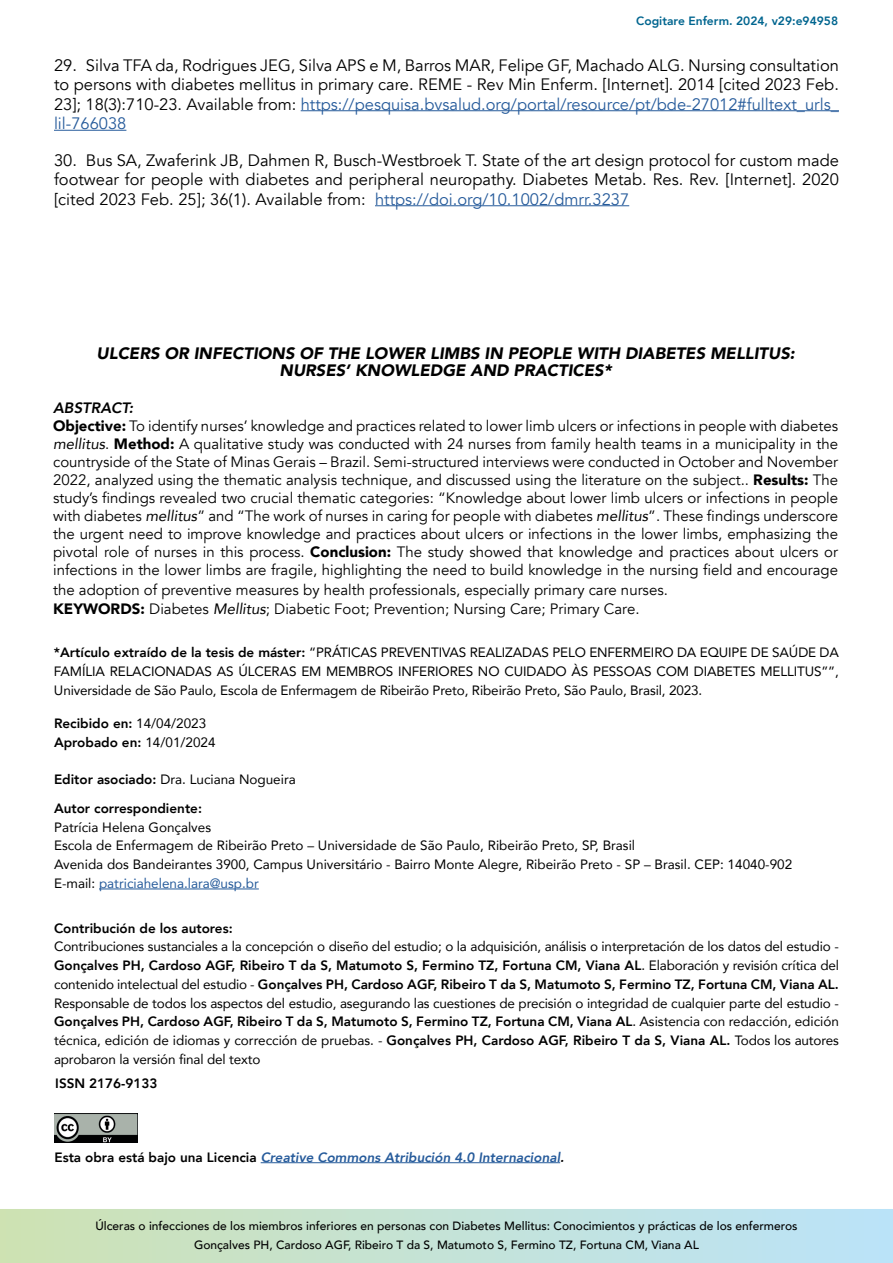
<style>
.page{position:relative;width:893px;height:1263px;background:#fff}
.page>*{position:absolute;margin:0;border:0;box-sizing:border-box;transform-origin:0 0}
.t1{font:16.5px/19.5px "Avenir";color:#000;text-align:justify}
.t2{font:italic 900 16.5px/16.5px "Avenir";color:#000;text-align:center}
.t3{font:15px/18px "Avenir";color:#000}
.t4{font:13.5px/18.8px "Avenir";color:#000;text-align:justify}
.t5{font:800 13.5px/18.8px "Avenir";color:#000}
.t6{font:italic 800 13.5px "Avenir";color:#265b9b}
.t7{font:500 12px/18.6px "Avenir";color:#000;text-align:center}
.t8{font:800 12px "Avenir";color:#00658f}
.s1{color:#265b9b}
.s2{font-weight:800;font-style:italic}
.s3{font-weight:900}
.s4{font-style:italic}
.s5{font-weight:800}
.s6{font-weight:400}
.s7{font-style:normal;color:#000}
.s8{color:#000}
</style>
<div class="page">
<svg style="left:0;top:1209px;width:893px;height:54px"></svg>
<hr style="left:301px;top:110px;width:538px;height:1px;background:#265b9b">
<hr style="left:54px;top:130px;width:72px;height:1px;background:#265b9b">
<hr style="left:375px;top:205px;width:254px;height:1px;background:#265b9b">
<hr style="left:99px;top:889px;width:160px;height:1px;background:#265b9b">
<img style="left:54px;top:1114px;width:84px;height:29px">
<hr style="left:261px;top:1162px;width:299px;height:1px;background:#265b9b">
<p class="t8" style="left:636px;top:12px;width:203px">Cogitare Enferm. 2024, v29:e94958</p>
<p class="t1" style="left:54px;top:55px;width:786px">29. Silva TFA da, Rodrigues JEG, Silva APS e M, Barros MAR, Felipe GF, Machado ALG. Nursing consultation to persons with diabetes mellitus in primary care. REME - Rev Min Enferm. [Internet]. 2014 [cited 2023 Feb.<br>23]; 18(3):710-23. Available from: <span class="s1">https://pesquisa.bvsalud.org/portal/resource/pt/bde-27012#fulltext_urls_ lil-766038</span></p>
<p class="t1" style="left:54px;top:150px;width:786px">30. Bus SA, Zwaferink JB, Dahmen R, Busch-Westbroek T. State of the art design protocol for custom made footwear for people with diabetes and peripheral neuropathy. Diabetes Metab. Res. Rev. [Internet]. 2020 [cited 2023 Feb. 25]; 36(1). Available from: <span class="s1">https://doi.org/10.1002/dmrr.3237</span></p>
<p class="t2" style="left:97px;top:345px;width:700px">ULCERS OR INFECTIONS OF THE LOWER LIMBS IN PEOPLE WITH DIABETES MELLITUS:<br>NURSES’ KNOWLEDGE AND PRACTICES*</p>
<p class="t3" style="left:53px;top:399px;width:786px"><span class="s2">ABSTRACT:<br></span><span class="s3">Objective:</span> To identify nurses’ knowledge and practices related to lower limb ulcers or infections in people with diabetes <span class="s4">mellitus</span>. <span class="s3">Method:</span> A qualitative study was conducted with 24 nurses from family health teams in a municipality in the countryside of the State of Minas Gerais – Brazil. Semi-structured interviews were conducted in October and November 2022, analyzed using the thematic analysis technique, and discussed using the literature on the subject.. <span class="s3">Results:</span> The study’s findings revealed two crucial thematic categories: “Knowledge about lower limb ulcers or infections in people with diabetes <span class="s4">mellitus</span>” and “The work of nurses in caring for people with diabetes <span class="s4">mellitus</span>”. These findings underscore the urgent need to improve knowledge and practices about ulcers or infections in the lower limbs, emphasizing the pivotal role of nurses in this process. <span class="s3">Conclusion:</span> The study showed that knowledge and practices about ulcers or infections in the lower limbs are fragile, highlighting the need to build knowledge in the nursing field and encourage</p>
<p class="t3" style="left:53px;top:580px;width:616px;line-height:19.5px">the adoption of preventive measures by health professionals, especially primary care nurses.<br><span class="s3">KEYWORDS:</span> Diabetes <span class="s4">Mellitus</span>; Diabetic Foot; Prevention; Nursing Care; Primary Care.</p>
<p class="t4" style="left:54px;top:643px;width:786px"><span class="s5">*Artículo extraído de la tesis de máster:</span> “PRÁTICAS PREVENTIVAS REALIZADAS PELO ENFERMEIRO DA EQUIPE DE SAÚDE DA FAMÍLIA RELACIONADAS AS ÚLCERAS EM MEMBROS INFERIORES NO CUIDADO ÀS PESSOAS COM DIABETES MELLITUS””, Universidade de São Paulo, Escola de Enfermagem de Ribeirão Preto, Ribeirão Preto, São Paulo, Brasil, 2023.</p>
<p class="t5" style="left:54px;top:714px;width:163px">Recibido en: <span class="s6">14/04/2023<br></span>Aprobado en: <span class="s6">14/01/2024</span></p>
<p class="t4" style="left:54px;top:770px;width:243px"><span class="s5">Editor asociado:</span> Dra. Luciana Nogueira</p>
<p class="t5" style="left:54px;top:799px;width:149px">Autor correspondiente:</p>
<p class="t4" style="left:54px;top:817px;width:740px;text-align:left">Patrícia Helena Gonçalves<br>Escola de Enfermagem de Ribeirão Preto – Universidade de São Paulo, Ribeirão Preto, SP, Brasil<br>Avenida dos Bandeirantes 3900, Campus Universitário - Bairro Monte Alegre, Ribeirão Preto - SP – Brasil. CEP: 14040-902<br>E-mail: <span class="s1">patriciahelena.lara@usp.br</span></p>
<p class="t5" style="left:54px;top:918px;width:180px">Contribución de los autores:</p>
<p class="t4" style="left:54px;top:937px;width:787px">Contribuciones sustanciales a la concepción o diseño del estudio; o la adquisición, análisis o interpretación de los datos del estudio - <span class="s5">Gonçalves PH, Cardoso AGF, Ribeiro T da S, Matumoto S, Fermino TZ, Fortuna CM, Viana AL</span>. Elaboración y revisión crítica del contenido intelectual del estudio - <span class="s5">Gonçalves PH, Cardoso AGF, Ribeiro T da S, Matumoto S, Fermino TZ, Fortuna CM, Viana AL.<br></span>Responsable de todos los aspectos del estudio, asegurando las cuestiones de precisión o integridad de cualquier parte del estudio - <span class="s5">Gonçalves PH, Cardoso AGF, Ribeiro T da S, Matumoto S, Fermino TZ, Fortuna CM, Viana AL</span>. Asistencia con redacción, edición técnica, edición de idiomas y corrección de pruebas. - <span class="s5">Gonçalves PH, Cardoso AGF, Ribeiro T da S, Viana AL.</span> Todos los autores aprobaron la versión final del texto</p>
<p class="t5" style="left:55px;top:1074px;width:104px">ISSN 2176-9133</p>
<p class="t6" style="left:54px;top:1149px;width:511px"><span class="s7">Esta obra está bajo una Licencia</span> Creative Commons Atribución 4.0 Internacional<span class="s8">.</span></p>
<p class="t7" style="left:95px;top:1216px;width:703px">Úlceras o infecciones de los miembros inferiores en personas con Diabetes Mellitus: Conocimientos y prácticas de los enfermeros<br>Gonçalves PH, Cardoso AGF, Ribeiro T da S, Matumoto S, Fermino TZ, Fortuna CM, Viana AL</p>
</div>
